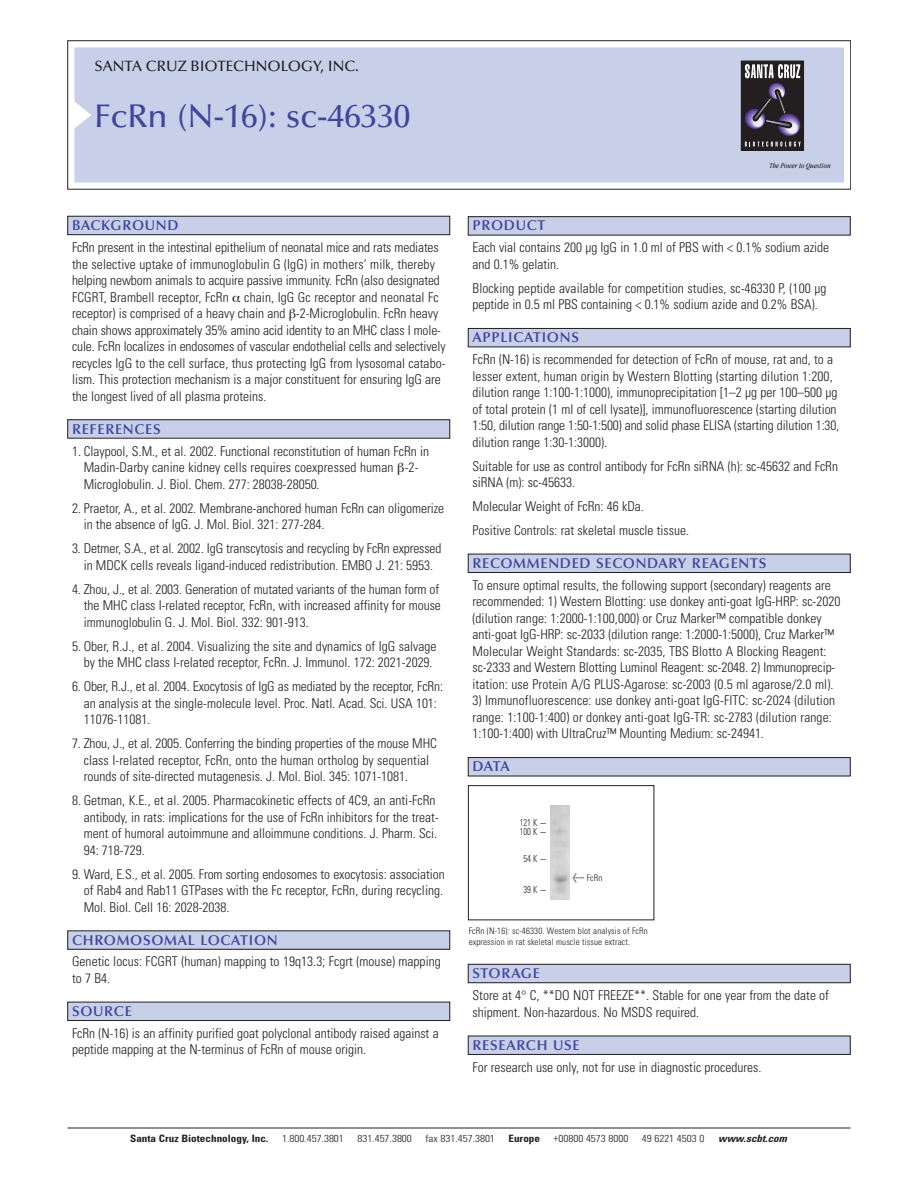
<style>
.page{position:relative;width:918px;height:1188px;background:#fff}
.page>*{position:absolute;margin:0;border:0;box-sizing:border-box;transform-origin:0 0}
.t1{font:500 33px "Optima";color:#41459c}
.t2{font:500 15px "Optima";color:#231f20}
.t3{font:600 14.25px "Optima";letter-spacing:.05em;color:#41459c}
.t4{font:300 condensed 13.5px/16.5px "Univers";color:#231f20}
.t5{font:300 condensed 10.2px "Univers";color:#231f20;scale:1.1 1}
.t6{font:700 condensed 10.2px "Univers";color:#231f20;scale:1.1 1}
.t7{font:italic 700 condensed 10.2px "Univers";color:#231f20;scale:1.1 1}
.t8{font:300 condensed 9.75px/9px "Univers";color:#231f20;scale:.87 1}
.t9{font:300 condensed 9px/10.5px "Univers";letter-spacing:.015em;color:#231f20}
.t10{font:italic condensed 7.5px "Garamond";color:#231f20}
.s1{font-family:"Meta Plus";font-weight:400;font-stretch:normal;font-size:10.5px}
</style>
<div class="page">
<div style="left:468px;top:1036px;width:382px;height:18px;background:#c7cfe9"></div>
<div style="left:468px;top:1036px;width:382px;height:19px;border:1px solid #231f20"></div>
<div style="left:468px;top:964px;width:382px;height:19px;background:#c7cfe9"></div>
<div style="left:468px;top:964px;width:382px;height:19px;border:1px solid #231f20"></div>
<div style="left:468px;top:554px;width:382px;height:19px;background:#c7cfe9"></div>
<div style="left:468px;top:554px;width:382px;height:19px;border:1px solid #231f20"></div>
<div style="left:74px;top:47px;width:770px;height:135px;background:#c7cfe9"></div>
<div style="left:741px;top:61px;width:62px;height:89px;background:#231f20"></div>
<div style="left:741px;top:61px;width:63px;height:90px;border:1px solid #231f20"></div>
<svg style="left:741px;top:64px;width:64px;height:83px"></svg>
<hr style="left:68px;top:1128px;width:782px;height:1px;background:#231f20">
<div style="left:68px;top:216px;width:382px;height:19px;background:#c7cfe9"></div>
<div style="left:68px;top:216px;width:382px;height:19px;border:1px solid #231f20"></div>
<div style="left:468px;top:217px;width:382px;height:18px;background:#c7cfe9"></div>
<div style="left:468px;top:216px;width:382px;height:19px;border:1px solid #231f20"></div>
<div style="left:68px;top:420px;width:382px;height:18px;background:#c7cfe9"></div>
<div style="left:68px;top:931px;width:382px;height:18px;background:#c7cfe9"></div>
<div style="left:68px;top:931px;width:382px;height:19px;border:1px solid #231f20"></div>
<div style="left:468px;top:328px;width:382px;height:19px;background:#c7cfe9"></div>
<div style="left:468px;top:328px;width:382px;height:19px;border:1px solid #231f20"></div>
<div style="left:468px;top:758px;width:382px;height:18px;background:#c7cfe9"></div>
<div style="left:468px;top:757px;width:382px;height:19px;border:1px solid #231f20"></div>
<div style="left:68px;top:1002px;width:382px;height:19px;background:#c7cfe9"></div>
<div style="left:68px;top:1002px;width:382px;height:19px;border:1px solid #231f20"></div>
<div style="left:468px;top:785px;width:186px;height:135px;border:1px solid #231f20"></div>
<img style="left:550px;top:806px;width:19px;height:94px">
<p class="t2" style="left:94px;top:60px;width:266px">SANTA CRUZ BIOTECHNOLOGY, INC.</p>
<h1 class="t1" style="left:94px;top:103px;width:317px">FcRn (N-16): sc-46330</h1>
<p class="t3" style="left:72px;top:220px;width:108px">BACKGROUND</p>
<p class="t4" style="left:72px;top:241px;width:375px">FcRn present in the intestinal epithelium of neonatal mice and rats mediates the selective uptake of immunoglobulin G (IgG) in mothers’ milk, thereby helping newborn animals to acquire passive immunity. FcRn (also designated FCGRT, Brambell receptor, FcRn chain, IgG Gc receptor and neonatal Fc receptor) is comprised of a heavy chain and -2-Microglobulin. FcRn heavy chain shows approximately 35% amino acid identity to an MHC class I mole&shy;cule. FcRn localizes in endosomes of vascular endothelial cells and selectively recycles IgG to the cell surface, thus protecting IgG from lysosomal catabo&shy;lism. This protection mechanism is a major constituent for ensuring IgG are the longest lived of all plasma proteins.</p>
<p class="t3" style="left:72px;top:423px;width:90px">REFERENCES</p>
<p class="t4" style="left:84px;top:444px;width:347px;text-indent:-12px">1. Claypool, S.M., et al. 2002. Functional reconstitution of human FcRn in<br>Madin-Darby canine kidney cells requires coexpressed human -2-<br>Microglobulin. J. Biol. Chem. 277: 28038-28050.</p>
<p class="t4" style="left:84px;top:501px;width:362px;text-indent:-12px">2. Praetor, A., et al. 2002. Membrane-anchored human FcRn can oligomerize in the absence of IgG. J. Mol. Biol. 321: 277-284.</p>
<p class="t4" style="left:72px;top:541px;width:371px;text-align:center">3. Detmer, S.A., et al. 2002. IgG transcytosis and recycling by FcRn expressed in MDCK cells reveals ligand-induced redistribution. EMBO J. 21: 5953.</p>
<p class="t4" style="left:84px;top:582px;width:359px;text-indent:-12px">4. Zhou, J., et al. 2003. Generation of mutated variants of the human form of the MHC class I-related receptor, FcRn, with increased affinity for mouse immunoglobulin G. J. Mol. Biol. 332: 901-913.</p>
<p class="t4" style="left:72px;top:639px;width:366px;text-align:center">5. Ober, R.J., et al. 2004. Visualizing the site and dynamics of IgG salvage by the MHC class I-related receptor, FcRn. J. Immunol. 172: 2021-2029.</p>
<p class="t4" style="left:84px;top:679px;width:361px;text-indent:-12px">6. Ober, R.J., et al. 2004. Exocytosis of IgG as mediated by the receptor, FcRn: an analysis at the single-molecule level. Proc. Natl. Acad. Sci. USA 101:<br>11076-11081.</p>
<p class="t4" style="left:84px;top:736px;width:355px;text-indent:-12px">7. Zhou, J., et al. 2005. Conferring the binding properties of the mouse MHC class I-related receptor, FcRn, onto the human ortholog by sequential rounds of site-directed mutagenesis. J. Mol. Biol. 345: 1071-1081.</p>
<p class="t4" style="left:84px;top:793px;width:357px;text-indent:-12px">8. Getman, K.E., et al. 2005. Pharmacokinetic effects of 4C9, an anti-FcRn antibody, in rats: implications for the use of FcRn inhibitors for the treat&shy;ment of humoral autoimmune and alloimmune conditions. J. Pharm. Sci.<br>94: 718-729.</p>
<p class="t4" style="left:84px;top:867px;width:363px;text-align:justify;text-indent:-12px">9. Ward, E.S., et al. 2005. From sorting endosomes to exocytosis: association of Rab4 and Rab11 GTPases with the Fc receptor, FcRn, during recycling.<br>Mol. Biol. Cell 16: 2028-2038.</p>
<p class="t3" style="left:72px;top:934px;width:207px">CHROMOSOMAL LOCATION</p>
<p class="t4" style="left:72px;top:955px;width:370px">Genetic locus: FCGRT (human) mapping to 19q13.3; Fcgrt (mouse) mapping to 7 B4.</p>
<p class="t3" style="left:72px;top:1005px;width:61px">SOURCE</p>
<p class="t4" style="left:72px;top:1026px;width:368px">FcRn (N-16) is an affinity purified goat polyclonal antibody raised against a peptide mapping at the N-terminus of FcRn of mouse origin.</p>
<p class="t10" style="left:769px;top:163px;width:63px">The Power to Question</p>
<p class="t3" style="left:473px;top:220px;width:74px">PRODUCT</p>
<p class="t4" style="left:473px;top:241px;width:358px">Each vial contains 200 µg IgG in 1.0 ml of PBS with &lt; 0.1% sodium azide and 0.1% gelatin.</p>
<p class="t4" style="left:473px;top:281px;width:355px">Blocking peptide available for competition studies, sc-46330 P, (100 µg peptide in 0.5 ml PBS containing &lt; 0.1% sodium azide and 0.2% BSA).</p>
<p class="t3" style="left:473px;top:331px;width:108px">APPLICATIONS</p>
<p class="t4" style="left:473px;top:352px;width:368px">FcRn (N-16) is recommended for detection of FcRn of mouse, rat and, to a lesser extent, human origin by Western Blotting (starting dilution 1:200, dilution range 1:100-1:1000), immunoprecipitation [1–2 µg per 100–500 µg of total protein (1 ml of cell lysate)], immunofluorescence (starting dilution 1:50, dilution range 1:50-1:500) and solid phase ELISA (starting dilution 1:30, dilution range 1:30-1:3000).</p>
<p class="t4" style="left:473px;top:459px;width:367px">Suitable for use as control antibody for FcRn siRNA (h): sc-45632 and FcRn siRNA (m): sc-45633.</p>
<p class="t4" style="left:473px;top:496px;width:218px;line-height:24px">Molecular Weight of FcRn: 46 kDa.<br>Positive Controls: rat skeletal muscle tissue.</p>
<p class="t3" style="left:473px;top:557px;width:295px">RECOMMENDED SECONDARY REAGENTS</p>
<p class="t4" style="left:473px;top:578px;width:369px">To ensure optimal results, the following support (secondary) reagents are recommended: 1) Western Blotting: use donkey anti-goat IgG-HRP: sc-2020 (dilution range: 1:2000-1:100,000) or Cruz Marker™ compatible donkey anti-goat IgG-HRP: sc-2033 (dilution range: 1:2000-1:5000), Cruz Marker™ Molecular Weight Standards: sc-2035, TBS Blotto A Blocking Reagent: sc-2333 and Western Blotting Luminol Reagent: sc-2048. 2) Immunoprecip&shy;itation: use Protein A/G PLUS-Agarose: sc-2003 (0.5 ml agarose/2.0 ml).</p>
<p class="t4" style="left:473px;top:694px;width:364px">3) Immunofluorescence: use donkey anti-goat IgG-FITC: sc-2024 (dilution range: 1:100-1:400) or donkey anti-goat IgG-TR: sc-2783 (dilution range:<br>1:100-1:400) with UltraCruz™ Mounting Medium: sc-24941.</p>
<p class="t3" style="left:473px;top:761px;width:39px">DATA</p>
<p class="t8" style="left:520px;top:819px;width:33px">121 K -<br>100 K -</p>
<p class="t8" style="left:523px;top:855px;width:29px">54 K -</p>
<p class="t8" style="left:523px;top:886px;width:29px">39 K -</p>
<p class="t9" style="left:573px;top:873px;width:31px"><span class="s1">&lt;</span> FcRn</p>
<p class="t9" style="left:469px;top:927px;width:181px">FcRn (N-16): sc-46330. Western blot analysis of FcRn expression in rat skeletal muscle tissue extract.</p>
<p class="t3" style="left:473px;top:968px;width:69px">STORAGE</p>
<p class="t4" style="left:473px;top:989px;width:358px">Store at 4° C, **DO NOT FREEZE**. Stable for one year from the date of shipment. Non-hazardous. No MSDS required.</p>
<p class="t3" style="left:473px;top:1039px;width:109px">RESEARCH USE</p>
<p class="t4" style="left:473px;top:1060px;width:290px">For research use only, not for use in diagnostic procedures.</p>
<p class="t6" style="left:130px;top:1135px;width:127px">Santa Cruz Biotechnology, Inc.</p>
<p class="t5" style="left:282px;top:1135px;width:58px">1.800.457.3801</p>
<p class="t5" style="left:357px;top:1135px;width:51px">831.457.3800</p>
<p class="t5" style="left:425px;top:1135px;width:65px">fax 831.457.3801</p>
<p class="t6" style="left:508px;top:1135px;width:30px">Europe</p>
<p class="t5" style="left:554px;top:1135px;width:69px">+00800 4573 8000</p>
<p class="t5" style="left:642px;top:1135px;width:58px">49 6221 4503 0</p>
<p class="t7" style="left:718px;top:1135px;width:66px">www.scbt.com</p>
</div>
